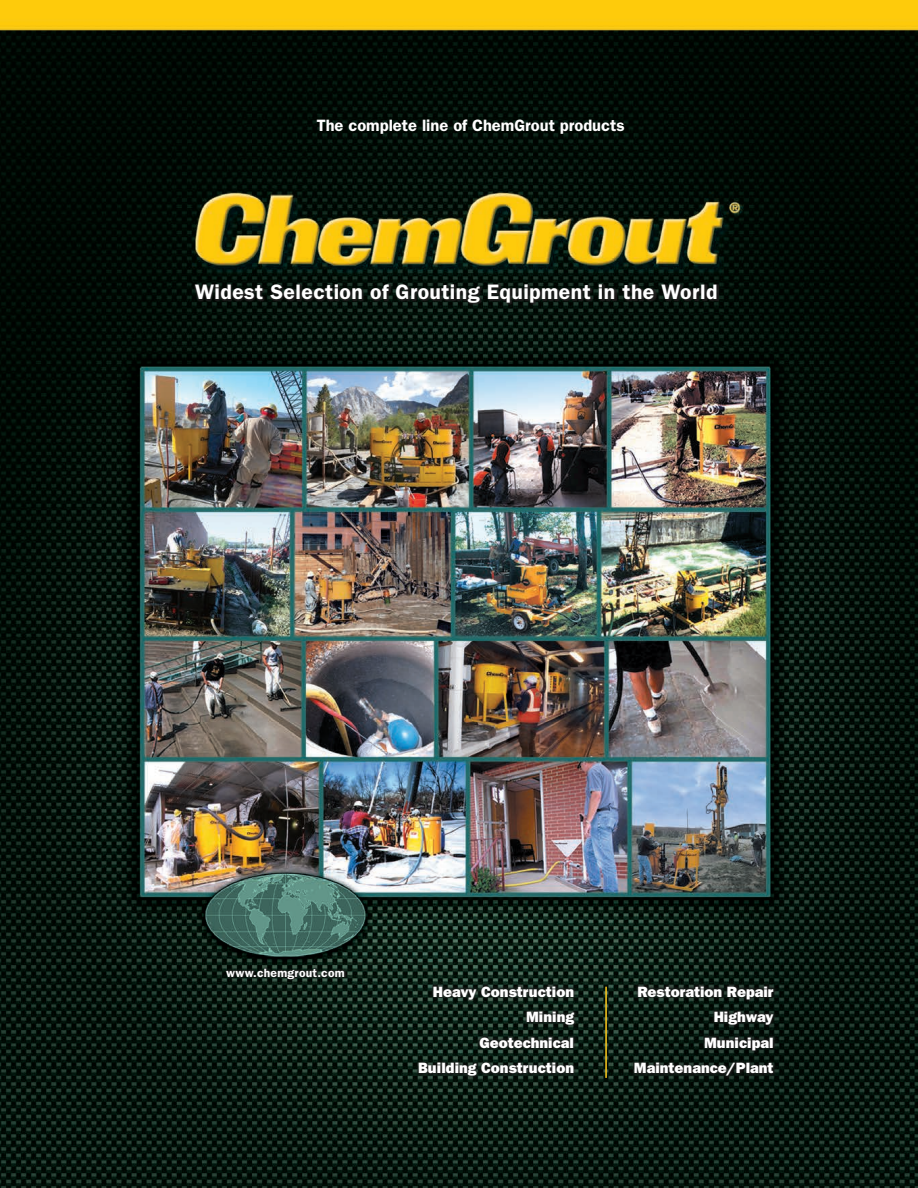
<style>
.page{position:relative;width:918px;height:1188px;background:#fff}
.page>*{position:absolute;margin:0;border:0;box-sizing:border-box;transform-origin:0 0}
.t1{font:600 21px "ITC Franklin Gothic Std";letter-spacing:.02em;color:#fff}
.t2{font:600 16.5px "ITC Franklin Gothic Std";color:#fff}
.t3{font:15px/25.5px "ITC Franklin Gothic Std Hvy";color:#fff;text-align:right}
.t4{font:600 12px "ITC Franklin Gothic Std";letter-spacing:.02em;color:#fff}
</style>
<div class="page">
<img style="left:0;top:0;width:918px;height:1188px">
<div style="left:194px;top:284px;width:525px;height:21px;background:#231f20;opacity:.75"></div>
<div style="left:225px;top:967px;width:122px;height:14px;background:#231f20;opacity:.75"></div>
<div style="left:415px;top:983px;width:163px;height:98px;background:#231f20;opacity:.75"></div>
<div style="left:631px;top:983px;width:147px;height:97px;background:#231f20;opacity:.75"></div>
<hr style="left:605px;top:987px;width:2px;height:91px;background:#fecb1d">
<p class="t2" style="left:317px;top:116px;width:309px">The complete line of ChemGrout products</p>
<p class="t1" style="left:195px;top:279px;width:524px">Widest Selection of Grouting Equipment in the World</p>
<p class="t4" style="left:226px;top:965px;width:120px">www.chemgrout.com</p>
<p class="t3" style="left:418px;top:979px;width:157px">Heavy Construction<br>Mining<br>Geotechnical<br>Building Construction</p>
<p class="t3" style="left:634px;top:979px;width:141px">Restoration Repair<br>Highway<br>Municipal<br>Maintenance/Plant</p>
</div>
